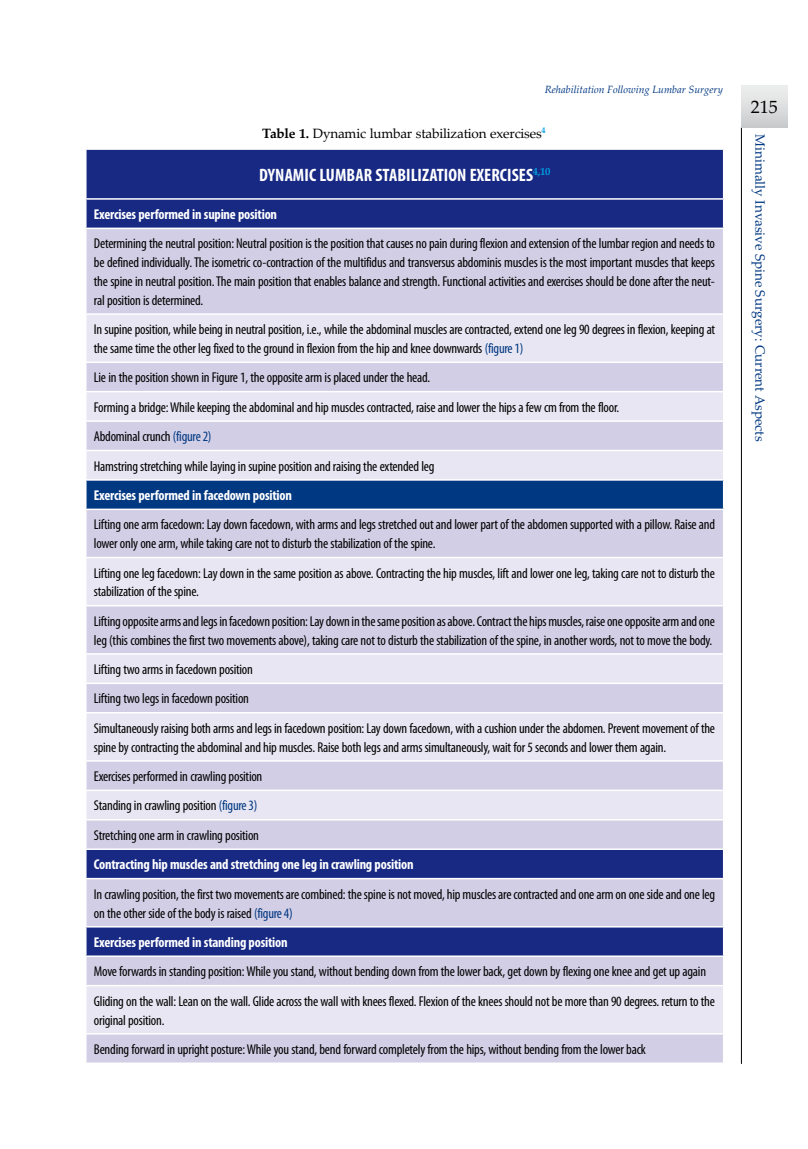
<style>
.page{position:relative;width:808px;height:1149px;background:#fff}
.page>*{position:absolute;margin:0;border:0;box-sizing:border-box;transform-origin:0 0}
.t1{font:700 condensed 18px "Myriad Pro";color:#fff}
.t2{font:18px "Palatino Linotype";color:#000}
.t3{font:condensed 14.25px/29.4px "Myriad Pro";letter-spacing:-.015em;color:#000}
.t4{font:700 condensed 14.25px "Myriad Pro";letter-spacing:-.015em;color:#fff}
.t5{font:13.5px "Palatino Linotype";color:#003882}
.t6{font:13.5px "Palatino Linotype";letter-spacing:-.015em;color:#000}
.t7{font:italic 10.5px "Palatino Linotype";color:#003882}
.t8{font:700 10.5px "Palatino Linotype";color:#009ee0}
.s1{font-weight:700}
.s2{color:#003882}
</style>
<div class="page">
<hr style="left:741px;top:127px;width:1px;height:936px;background:#000">
<div style="left:741px;top:85px;width:47px;height:43px;background:linear-gradient(to bottom,#f0f1f1,#c9cacc)"></div>
<div style="left:87px;top:150px;width:636px;height:77px;background:#172983"></div>
<div style="left:87px;top:229px;width:636px;height:833px;background:#d2cee5"></div>
<svg style="left:87px;top:315px;width:636px;height:717px;background:#cccbe3"></svg>
<div style="left:86px;top:480px;width:638px;height:29px;background:#003882"></div>
<hr style="left:85px;top:198px;width:639px;height:2px;background:#fff">
<hr style="left:85px;top:313px;width:639px;height:2px;background:#fff">
<hr style="left:85px;top:361px;width:639px;height:2px;background:#fff">
<hr style="left:85px;top:391px;width:639px;height:1px;background:#fff">
<hr style="left:85px;top:420px;width:639px;height:1px;background:#fff">
<hr style="left:85px;top:449px;width:639px;height:2px;background:#fff">
<hr style="left:85px;top:479px;width:639px;height:1px;background:#fff">
<hr style="left:85px;top:480px;width:2px;height:28px;background:#fff">
<svg style="left:723px;top:480px;width:1px;height:28px"></svg>
<hr style="left:85px;top:508px;width:639px;height:2px;background:#fff">
<hr style="left:85px;top:556px;width:639px;height:2px;background:#fff">
<hr style="left:85px;top:604px;width:639px;height:2px;background:#fff">
<hr style="left:85px;top:653px;width:639px;height:1px;background:#fff">
<hr style="left:85px;top:682px;width:639px;height:2px;background:#fff">
<hr style="left:85px;top:711px;width:639px;height:2px;background:#fff">
<hr style="left:85px;top:760px;width:639px;height:1px;background:#fff">
<hr style="left:85px;top:789px;width:639px;height:1px;background:#fff">
<hr style="left:85px;top:818px;width:639px;height:2px;background:#fff">
<hr style="left:85px;top:848px;width:639px;height:1px;background:#fff">
<hr style="left:85px;top:877px;width:639px;height:2px;background:#fff">
<hr style="left:85px;top:925px;width:639px;height:2px;background:#fff">
<hr style="left:85px;top:955px;width:639px;height:1px;background:#fff">
<hr style="left:85px;top:984px;width:639px;height:2px;background:#fff">
<hr style="left:85px;top:1032px;width:639px;height:2px;background:#fff">
<p class="t7" style="left:545px;top:82px;width:180px">Rehabilitation Following Lumbar Surgery</p>
<p class="t6" style="left:262px;top:124px;width:285px"><span class="s1">Table 1.</span> Dynamic lumbar stabilization exercises<sup>4</sup></p>
<p class="t1" style="left:259px;top:163px;width:26px">Dynamic</p>
<p class="t1" style="left:319px;top:163px;width:10px">lumbar</p>
<p class="t1" style="left:375px;top:163px;width:8px">stabili</p>
<p class="t1" style="left:422px;top:163px;width:16px">zation</p>
<p class="t1" style="left:470px;top:163px;width:8px">exercises</p>
<p class="t8" style="left:533px;top:164px;width:19px">4,10</p>
<p class="t4" style="left:94px;top:205px;width:185px">Exercises performed in supine position</p>
<p class="t3" style="left:94px;top:234px;width:623px;line-height:18.8px;text-align:justify">Determining the neutral position: Neutral position is the position that causes no pain during flexion and extension of the lumbar region and needs to be defined individually. The isometric co-contraction of the multifidus and transversus abdominis muscles is the most important muscles that keeps the spine in neutral position. The main position that enables balance and strength. Functional activities and exercises should be done after the neut&shy;ral position is determined.</p>
<p class="t3" style="left:94px;top:320px;width:623px;line-height:18.8px">In supine position, while being in neutral position, i.e., while the abdominal muscles are contracted, extend one leg 90 degrees in flexion, keeping at the same time the other leg fixed to the ground in flexion from the hip and knee downwards <span class="s2">(figure1)</span></p>
<p class="t3" style="left:94px;top:362px;width:527px">Lie in the position shown in Figure 1, the opposite arm is placed under the head.<br>Forming a bridge: While keeping the abdominal and hip muscles contracted, raise and lower the hips a few cm from the floor.<br>Abdominal crunch <span class="s2">(figure2)<br></span>Hamstring stretching while laying in supine position and raising the extended leg</p>
<p class="t4" style="left:94px;top:486px;width:200px">Exercises performed in facedown position</p>
<p class="t3" style="left:94px;top:515px;width:623px;line-height:18.8px">Lifting one arm facedown: Lay down facedown, with arms and legs stretched out and lower part of the abdomen supported with a pillow. Raise and lower only one arm, while taking care not to disturb the stabilization of the spine.</p>
<p class="t3" style="left:94px;top:563px;width:622px;line-height:18.8px">Lifting one leg facedown: Lay down in the same position as above. Contracting the hip muscles, lift and lower one leg, taking care not to disturb the stabilization of the spine.</p>
<p class="t3" style="left:94px;top:611px;width:622px;line-height:18.8px">Lifting opposite arms and legs in facedown position: Lay down in the same position as above. Contract the hips muscles, raise one opposite arm and one leg (this combines the first two movements above), taking care not to disturb the stabilization of the spine, in another words, not to move the body.</p>
<p class="t3" style="left:94px;top:654px;width:623px">Lifting two arms in facedown position<br>Lifting two legs in facedown position<br>Simultaneously raising both arms and legs in facedown position: Lay down facedown, with a cushion under the abdomen. Prevent movement of the</p>
<p class="t3" style="left:94px;top:731px;width:574px">spine by contracting the abdominal and hip muscles. Raise both legs and arms simultaneously, wait for 5 seconds and lower them again.<br>Exercises performed in crawling position<br>Standing in crawling position <span class="s2">(figure3)<br></span>Stretching one arm in crawling position</p>
<p class="t4" style="left:94px;top:855px;width:321px">Contracting hip muscles and stretching one leg in crawling position</p>
<p class="t3" style="left:94px;top:884px;width:623px;line-height:18.8px">In crawling position, the first two movements are combined: the spine is not moved, hip muscles are contracted and one arm on one side and one leg on the other side of the body is raised <span class="s2">(figure4)</span></p>
<p class="t4" style="left:94px;top:932px;width:195px">Exercises performed in standing position</p>
<p class="t3" style="left:94px;top:956px;width:622px">Move forwards in standing position: While you stand, without bending down from the lower back, get down by flexing one knee and get up again<br>Gliding on the wall: Lean on the wall. Glide across the wall with knees flexed. Flexion of the knees should not be more than 90 degrees. return to the</p>
<p class="t3" style="left:94px;top:1004px;width:553px">original position.<br>Bending forward in upright posture: While you stand, bend forward completely from the hips, without bending from the lower back</p>
<p class="t2" style="left:751px;top:94px;width:28px">215</p>
<p class="t5" style="left:769px;top:134px;width:309px;rotate:90deg">Minimally Invasive Spine Surgery: Current Aspects</p>
</div>
